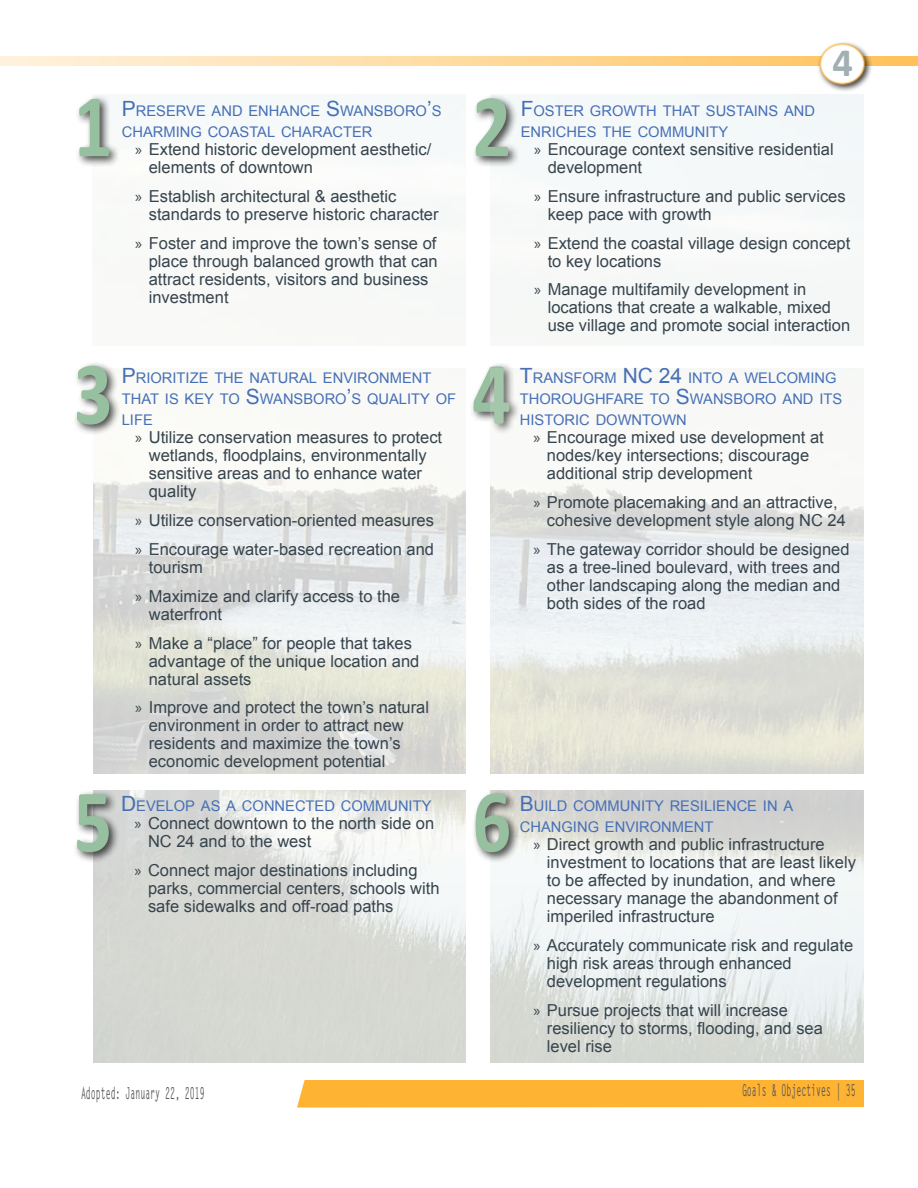
<style>
.page{position:relative;width:918px;height:1188px;background:#fff}
.page>*{position:absolute;margin:0;border:0;box-sizing:border-box;transform-origin:0 0}
.t1{font:700 90px "Calibri";color:#96c09f;scale:.85 1}
.t2{font:700 40.5px "Calibri";color:#a2b0b3}
.t3{font:16.5px/18px "Arial";color:#37444d}
.t4{font:700 16.5px "Letter Gothic Std";color:#58595b;scale:.5 1}
.t5{font:14.7px/21px "Arial";color:#466fb6}
.s1{font-size:21px}
.s2{font-family:"Myriad Pro"}
</style>
<div class="page">
<svg style="left:0;top:56px;width:918px;height:10px;background:#ffdba1"></svg>
<div style="left:297px;top:1080px;width:567px;height:28px;background:#ffb333"></div>
<div style="left:817px;top:41px;width:57px;height:52px;background:#000;opacity:.75"></div>
<div style="left:820px;top:44px;width:44px;height:40px;background:#fff;border-radius:50%"></div>
<div style="left:819px;top:43px;width:46px;height:42px;border:2px solid #ffb333;border-radius:50%"></div>
<div style="left:76px;top:94px;width:45px;height:74px;background:#000;opacity:.75"></div>
<div style="left:470px;top:362px;width:52px;height:73px;background:#000;opacity:.75"></div>
<img style="left:93px;top:469px;width:373px;height:304px">
<div style="left:73px;top:361px;width:48px;height:75px;background:#000;opacity:.75"></div>
<div style="left:472px;top:94px;width:48px;height:74px;background:#000;opacity:.75"></div>
<img style="left:93px;top:790px;width:373px;height:273px">
<div style="left:73px;top:789px;width:48px;height:75px;background:#000;opacity:.75"></div>
<img style="left:490px;top:790px;width:374px;height:273px">
<div style="left:472px;top:789px;width:49px;height:75px;background:#000;opacity:.75"></div>
<img style="left:490px;top:368px;width:374px;height:405px">
<h1 class="t1" style="left:74px;top:69px;width:47px">1</h1>
<p class="t5" style="left:122px;top:100px;width:321px"><span class="s1">P</span>RESERVE AND ENHANCE <span class="s1">S</span>WANSBORO<span class="s1">’</span>S<br>CHARMING COASTAL CHARACTER</p>
<p class="t3" style="left:149px;top:140px;width:284px;text-indent:-13px"><span class="s2">»</span> Extend historic development aesthetic/ elements of downtown</p>
<p class="t3" style="left:149px;top:187px;width:291px;text-indent:-13px"><span class="s2">»</span> Establish architectural &amp; aesthetic standards to preserve historic character</p>
<p class="t3" style="left:149px;top:234px;width:290px;text-indent:-13px"><span class="s2">»</span> Foster and improve the town’s sense of place through balanced growth that can attract residents, visitors and business investment</p>
<h1 class="t1" style="left:74px;top:336px;width:47px">3</h1>
<p class="t5" style="left:122px;top:368px;width:336px"><span class="s1">P</span>RIORITIZE THE NATURAL ENVIRONMENT<br>THAT IS KEY TO <span class="s1">S</span>WANSBORO<span class="s1">’</span>S QUALITY OF<br>LIFE</p>
<p class="t3" style="left:149px;top:429px;width:295px;text-indent:-13px"><span class="s2">»</span> Utilize conservation measures to protect wetlands, floodplains, environmentally sensitive areas and to enhance water quality</p>
<p class="t3" style="left:135px;top:506px;width:300px;line-height:28.8px"><span class="s2">»</span> Utilize conservation-oriented measures <span class="s2">»</span> Encourage water-based recreation and</p>
<p class="t3" style="left:135px;top:553px;width:266px;line-height:28.8px;text-indent:13px">tourism<br><span class="s2">»</span> Maximize and clarify access to the</p>
<p class="t3" style="left:135px;top:600px;width:278px;line-height:28.8px;text-indent:13px">waterfront<br><span class="s2">»</span> Make a “place” for people that takes</p>
<p class="t3" style="left:149px;top:652px;width:272px">advantage of the unique location and natural assets</p>
<p class="t3" style="left:149px;top:699px;width:282px;text-indent:-13px"><span class="s2">»</span> Improve and protect the town’s natural environment in order to attract new residents and maximize the town’s economic development potential</p>
<h1 class="t1" style="left:472px;top:69px;width:47px">2</h1>
<h2 class="t2" style="left:833px;top:37px;width:22px">4</h2>
<p class="t5" style="left:521px;top:100px;width:296px"><span class="s1">F</span>OSTER GROWTH THAT SUSTAINS AND<br>ENRICHES THE COMMUNITY</p>
<p class="t3" style="left:548px;top:140px;width:288px;text-indent:-13px"><span class="s2">»</span> Encourage context sensitive residential development</p>
<p class="t3" style="left:548px;top:187px;width:300px;text-indent:-13px"><span class="s2">»</span> Ensure infrastructure and public services keep pace with growth</p>
<p class="t3" style="left:548px;top:234px;width:304px;text-indent:-13px"><span class="s2">»</span> Extend the coastal village design concept to key locations</p>
<p class="t3" style="left:548px;top:281px;width:304px;text-indent:-13px"><span class="s2">»</span> Manage multifamily development in locations that create a walkable, mixed use village and promote social interaction</p>
<h1 class="t1" style="left:472px;top:336px;width:47px">4</h1>
<p class="t5" style="left:520px;top:368px;width:324px"><span class="s1">T</span>RANSFORM <span class="s1">NC 24</span> INTO A WELCOMING<br>THOROUGHFARE TO <span class="s1">S</span>WANSBORO AND ITS<br>HISTORIC DOWNTOWN</p>
<p class="t3" style="left:547px;top:429px;width:278px;text-indent:-13px"><span class="s2">»</span> Encourage mixed use development at nodes/key intersections; discourage additional strip development</p>
<p class="t3" style="left:547px;top:494px;width:300px;text-indent:-13px"><span class="s2">»</span> Promote placemaking and an attractive, cohesive development style along NC 24</p>
<p class="t3" style="left:547px;top:540px;width:304px;text-indent:-13px"><span class="s2">»</span> The gateway corridor should be designed as a tree-lined boulevard, with trees and other landscaping along the median and both sides of the road</p>
<h1 class="t1" style="left:472px;top:764px;width:47px">6</h1>
<h1 class="t1" style="left:74px;top:764px;width:47px">5</h1>
<p class="t5" style="left:520px;top:795px;width:275px"><span class="s1">B</span>UILD COMMUNITY RESILIENCE IN A<br>CHANGING ENVIRONMENT</p>
<p class="t5" style="left:121px;top:795px;width:312px"><span class="s1">D</span> EVELOP AS A CONNECTED COMMUNITY</p>
<p class="t3" style="left:148px;top:814px;width:288px;text-indent:-13px"><span class="s2">»</span> Connect downtown to the north side on<br>NC 24 and to the west</p>
<p class="t3" style="left:148px;top:861px;width:293px;text-indent:-13px"><span class="s2">»</span> Connect major destinations including parks, commercial centers, schools with safe sidewalks and off-road paths</p>
<p class="t3" style="left:547px;top:835px;width:311px;text-indent:-13px"><span class="s2">»</span> Direct growth and public infrastructure investment to locations that are least likely to be affected by inundation, and where necessary manage the abandonment of imperiled infrastructure</p>
<p class="t3" style="left:547px;top:936px;width:308px;text-indent:-13px"><span class="s2">»</span> Accurately communicate risk and regulate high risk areas through enhanced development regulations</p>
<p class="t3" style="left:547px;top:1001px;width:278px;text-indent:-13px"><span class="s2">»</span> Pursue projects that will increase resiliency to storms, flooding, and sea level rise</p>
<p class="t4" style="left:81px;top:1083px;width:249px">Adopted: January 22, 2019</p>
<p class="t4" style="left:742px;top:1080px;width:229px">Goals &amp; Objectives | 35</p>
</div>
